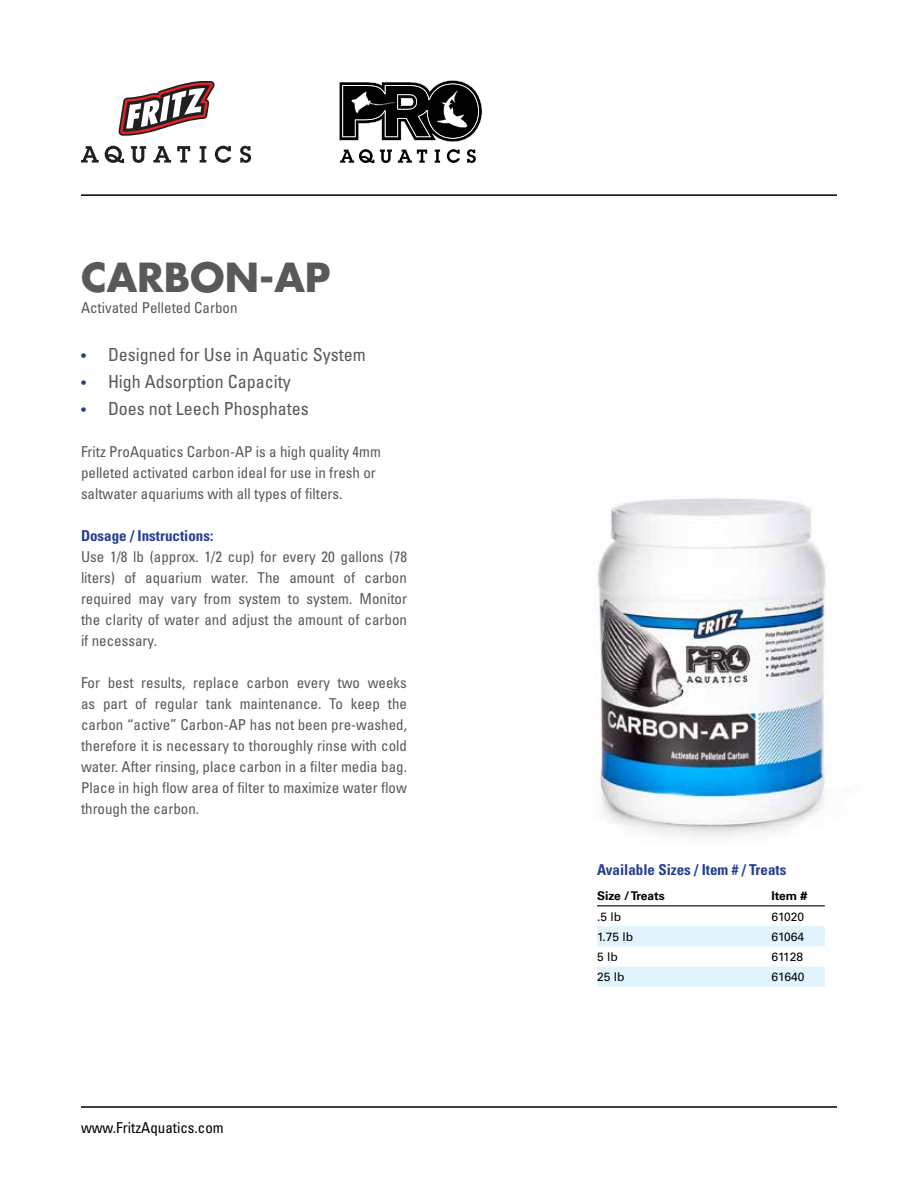
<style>
.page{position:relative;width:918px;height:1188px;background:#fff}
.page>*{position:absolute;margin:0;border:0;box-sizing:border-box;transform-origin:0 0}
.t1{font:700 39px "Futura";color:#58595b}
.t2{font:condensed 18px "Univers";color:#58595b}
.t3{font:condensed 15px/21px "Univers";color:#58595b;text-align:justify}
.t4{font:700 condensed 15px "Univers";color:#25408f}
.t5{font:condensed 15px "Univers";color:#000}
.t6{font:12px "Univers";color:#000}
.t7{font:700 12px "Univers";color:#000}
.s1{font-size:15px;color:#25408f}
</style>
<div class="page">
<hr style="left:81px;top:1106px;width:756px;height:2px;background:#000">
<hr style="left:81px;top:194px;width:756px;height:2px;background:#000">
<svg style="left:118px;top:81px;width:97px;height:55px"></svg>
<svg style="left:81px;top:146px;width:18px;height:17px"></svg>
<svg style="left:105px;top:146px;width:19px;height:17px"></svg>
<svg style="left:131px;top:146px;width:15px;height:17px"></svg>
<svg style="left:153px;top:146px;width:18px;height:17px"></svg>
<svg style="left:177px;top:146px;width:13px;height:17px"></svg>
<svg style="left:200px;top:146px;width:6px;height:17px"></svg>
<svg style="left:215px;top:146px;width:16px;height:17px"></svg>
<svg style="left:240px;top:146px;width:11px;height:17px"></svg>
<svg style="left:597px;top:926px;width:228px;height:61px"></svg>
<hr style="left:597px;top:905px;width:168px;height:1px;background:#000">
<hr style="left:765px;top:905px;width:60px;height:1px;background:#000">
<img style="left:597px;top:498px;width:239px;height:338px">
<svg style="left:339px;top:80px;width:143px;height:62px"></svg>
<svg style="left:340px;top:149px;width:34px;height:14px"></svg>
<svg style="left:380px;top:150px;width:12px;height:13px"></svg>
<svg style="left:398px;top:150px;width:29px;height:13px"></svg>
<svg style="left:435px;top:150px;width:5px;height:13px"></svg>
<svg style="left:447px;top:149px;width:13px;height:14px"></svg>
<svg style="left:467px;top:149px;width:9px;height:14px"></svg>
<h1 class="t1" style="left:81px;top:252px;width:251px">CARBON-AP</h1>
<p class="t3" style="left:81px;top:297px;width:158px">Activated Pelleted Carbon</p>
<p class="t2" style="left:81px;top:344px;width:286px"><span class="s1">•</span> Designed for Use in Aquatic System</p>
<p class="t2" style="left:81px;top:371px;width:211px"><span class="s1">•</span> High Adsorption Capacity</p>
<p class="t2" style="left:81px;top:398px;width:229px"><span class="s1">•</span> Does not Leech Phosphates</p>
<p class="t3" style="left:81px;top:441px;width:301px;text-align:left">Fritz ProAquatics Carbon-AP is a high quality 4mm pelleted activated carbon ideal for use in fresh or saltwater aquariums with all types of filters.</p>
<p class="t4" style="left:81px;top:527px;width:134px">Dosage / Instructions:</p>
<p class="t3" style="left:81px;top:546px;width:328px">Use 1/8 lb (approx. 1/2 cup) for every 20 gallons (78 liters) of aquarium water. The amount of carbon required may vary from system to system. Monitor the clarity of water and adjust the amount of carbon if necessary.</p>
<p class="t3" style="left:81px;top:672px;width:328px">For best results, replace carbon every two weeks as part of regular tank maintenance. To keep the carbon “active” Carbon-AP has not been pre-washed, therefore it is necessary to thoroughly rinse with cold water. After rinsing, place carbon in a filter media bag.<br>Place in high flow area of filter to maximize water flow through the carbon.</p>
<p class="t5" style="left:81px;top:1118px;width:144px">www.FritzAquatics.com</p>
<p class="t4" style="left:597px;top:860px;width:191px">Available Sizes / Item # / Treats</p>
<p class="t7" style="left:597px;top:889px;width:69px">Size / Treats</p>
<p class="t7" style="left:771px;top:889px;width:37px">Item #</p>
<p class="t6" style="left:597px;top:909px;width:26px">.5 lb</p>
<p class="t6" style="left:771px;top:909px;width:34px">61020</p>
<p class="t6" style="left:597px;top:929px;width:38px">1.75 lb</p>
<p class="t6" style="left:771px;top:929px;width:34px">61064</p>
<p class="t6" style="left:597px;top:950px;width:22px">5 lb</p>
<p class="t6" style="left:771px;top:950px;width:33px">61128</p>
<p class="t6" style="left:597px;top:970px;width:29px">25 lb</p>
<p class="t6" style="left:771px;top:970px;width:35px">61640</p>
</div>
